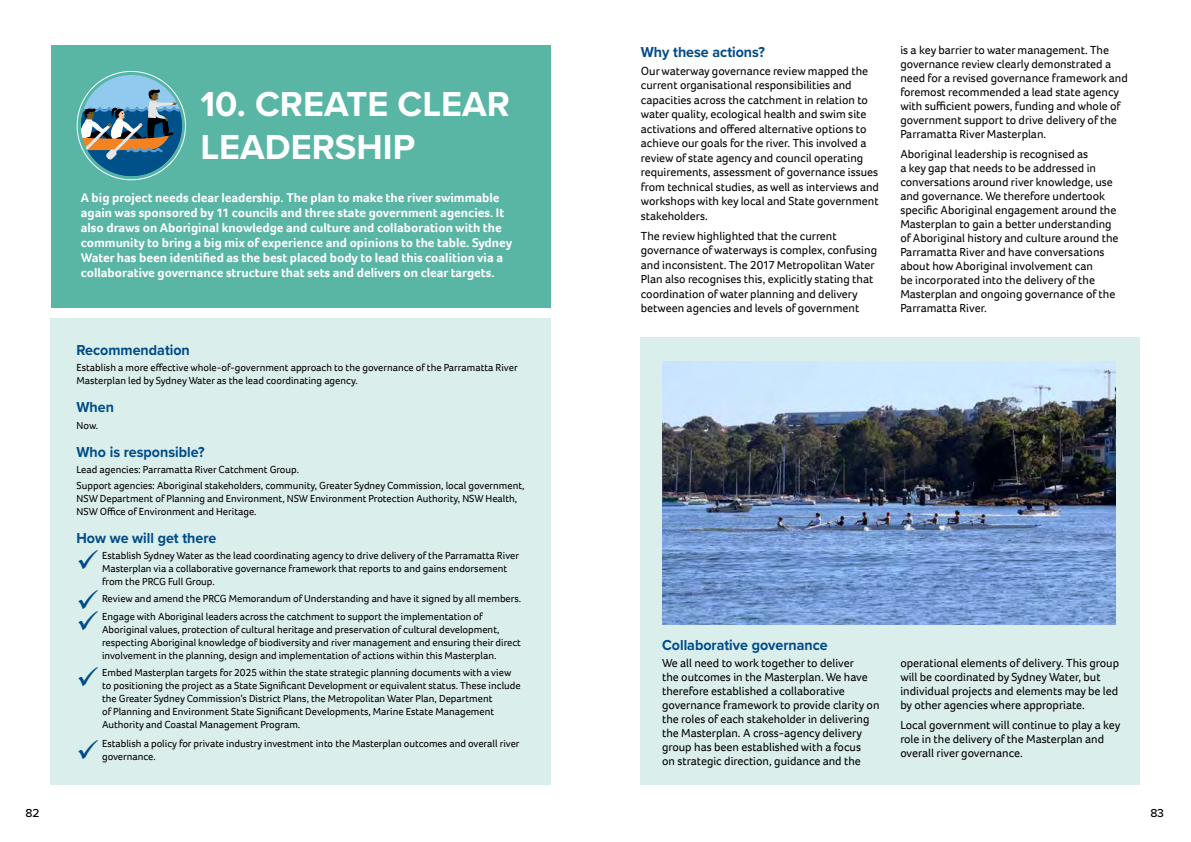
<style>
.page{position:relative;width:1191px;height:842px;background:#fff}
.page>*{position:absolute;margin:0;border:0;box-sizing:border-box;transform-origin:0 0}
.t1{font:700 36px/43.2px "Proxima Nova";color:#fff}
.t2{font:700 15px "Proxima Nova";color:#004b88;scale:.95 1}
.t3{font:700 13px/15px "Foco";color:#fff}
.t4{font:12px/14px "Foco";color:#000}
.t5{font:500 12px "Proxima Nova";color:#000}
.t6{font:10.5px/13px "Foco";color:#000}
</style>
<div class="page">
<div style="left:50px;top:319px;width:500px;height:466px;background:#daeeeb"></div>
<div style="left:51px;top:45px;width:499px;height:263px;background:#59b5a4"></div>
<div style="left:641px;top:337px;width:499px;height:448px;background:#daeeeb"></div>
<img style="left:662px;top:361px;width:453px;height:264px">
<svg style="left:77px;top:72px;width:108px;height:108px"></svg>
<h1 class="t1" style="left:200px;top:82px;width:311px">10. CREATE CLEAR<br>LEADERSHIP</h1>
<p class="t3" style="left:81px;top:190px;width:433px">A big project needs clear leadership. The plan to make the river swimmable again was sponsored by 11 councils and three state government agencies. It also draws on Aboriginal knowledge and culture and collaboration with the community to bring a big mix of experience and opinions to the table. Sydney Water has been identified as the best placed body to lead this coalition via a collaborative governance structure that sets and delivers on clear targets.</p>
<p class="t2" style="left:77px;top:339px;width:121px">Recommendation</p>
<p class="t6" style="left:77px;top:361px;width:442px">Establish a more effective whole-of-government approach to the governance of the Parramatta River<br>Masterplan led by Sydney Water as the lead coordinating agency.</p>
<p class="t2" style="left:77px;top:395px;width:41px">When</p>
<p class="t6" style="left:77px;top:418px;width:23px">Now.</p>
<p class="t2" style="left:77px;top:440px;width:136px">Who is responsible?</p>
<p class="t6" style="left:77px;top:462px;width:449px;line-height:15.8px">Lead agencies: Parramatta River Catchment Group.<br>Support agencies: Aboriginal stakeholders, community, Greater Sydney Commission, local government,</p>
<p class="t6" style="left:77px;top:492px;width:442px">NSW Department of Planning and Environment, NSW Environment Protection Authority, NSW Health,<br>NSW Office of Environment and Heritage.</p>
<p class="t2" style="left:77px;top:527px;width:149px">How we will get there</p>
<p class="t6" style="left:102px;top:549px;width:418px">Establish Sydney Water as the lead coordinating agency to drive delivery of the Parramatta River<br>Masterplan via a collaborative governance framework that reports to and gains endorsement from the PRCG Full Group.</p>
<p class="t6" style="left:102px;top:590px;width:421px;line-height:17.3px">Review and amend the PRCG Memorandum of Understanding and have it signed by all members.<br>Engage with Aboriginal leaders across the catchment to support the implementation of</p>
<p class="t6" style="left:102px;top:622px;width:420px">Aboriginal values, protection of cultural heritage and preservation of cultural development, respecting Aboriginal knowledge of biodiversity and river management and ensuring their direct involvement in the planning, design and implementation of actions within this Masterplan.</p>
<p class="t6" style="left:102px;top:666px;width:420px">Embed Masterplan targets for 2025 within the state strategic planning documents with a view to positioning the project as a State Significant Development or equivalent status. These include the Greater Sydney Commission’s District Plans, the Metropolitan Water Plan, Department<br>of Planning and Environment State Significant Developments, Marine Estate Management Authority and Coastal Management Program.</p>
<p class="t6" style="left:102px;top:736px;width:419px">Establish a policy for private industry investment into the Masterplan outcomes and overall river governance.</p>
<p class="t2" style="left:641px;top:41px;width:132px">Why these actions?</p>
<p class="t4" style="left:641px;top:63px;width:240px;line-height:14.5px">Our waterway governance review mapped the current organisational responsibilities and capacities across the catchment in relation to water quality, ecological health and swim site activations and offered alternative options to achieve our goals for the river. This involved a review of state agency and council operating requirements, assessment of governance issues from technical studies, as well as interviews and workshops with key local and State government stakeholders.</p>
<p class="t4" style="left:641px;top:228px;width:238px;line-height:14.4px">The review highlighted that the current governance of waterways is complex, confusing and inconsistent. The 2017 Metropolitan Water Plan also recognises this, explicitly stating that coordination of water planning and delivery between agencies and levels of government</p>
<p class="t4" style="left:900px;top:43px;width:229px">is a key barrier to water management. The governance review clearly demonstrated a need for a revised governance framework and foremost recommended a lead state agency with sufficient powers, funding and whole of government support to drive delivery of the Parramatta River Masterplan.</p>
<p class="t4" style="left:900px;top:146px;width:220px">Aboriginal leadership is recognised as<br>a key gap that needs to be addressed in conversations around river knowledge, use and governance. We therefore undertook specific Aboriginal engagement around the Masterplan to gain a better understanding of Aboriginal history and culture around the Parramatta River and have conversations about how Aboriginal involvement can<br>be incorporated into the delivery of the Masterplan and ongoing governance of the Parramatta River.</p>
<p class="t2" style="left:662px;top:633px;width:176px">Collaborative governance</p>
<p class="t4" style="left:662px;top:655px;width:219px">We all need to work together to deliver<br>the outcomes in the Masterplan. We have therefore established a collaborative governance framework to provide clarity on the roles of each stakeholder in delivering the Masterplan. A cross-agency delivery group has been established with a focus<br>on strategic direction, guidance and the</p>
<p class="t4" style="left:900px;top:656px;width:220px">operational elements of delivery. This group will be coordinated by Sydney Water, but individual projects and elements may be led by other agencies where appropriate.</p>
<p class="t4" style="left:900px;top:718px;width:221px">Local government will continue to play a key role in the delivery of the Masterplan and</p>
<p class="t4" style="left:900px;top:746px;width:124px">overall river governance.</p>
<p class="t5" style="left:26px;top:804px;width:15px">82</p>
<p class="t5" style="left:1150px;top:804px;width:15px">83</p>
</div>
